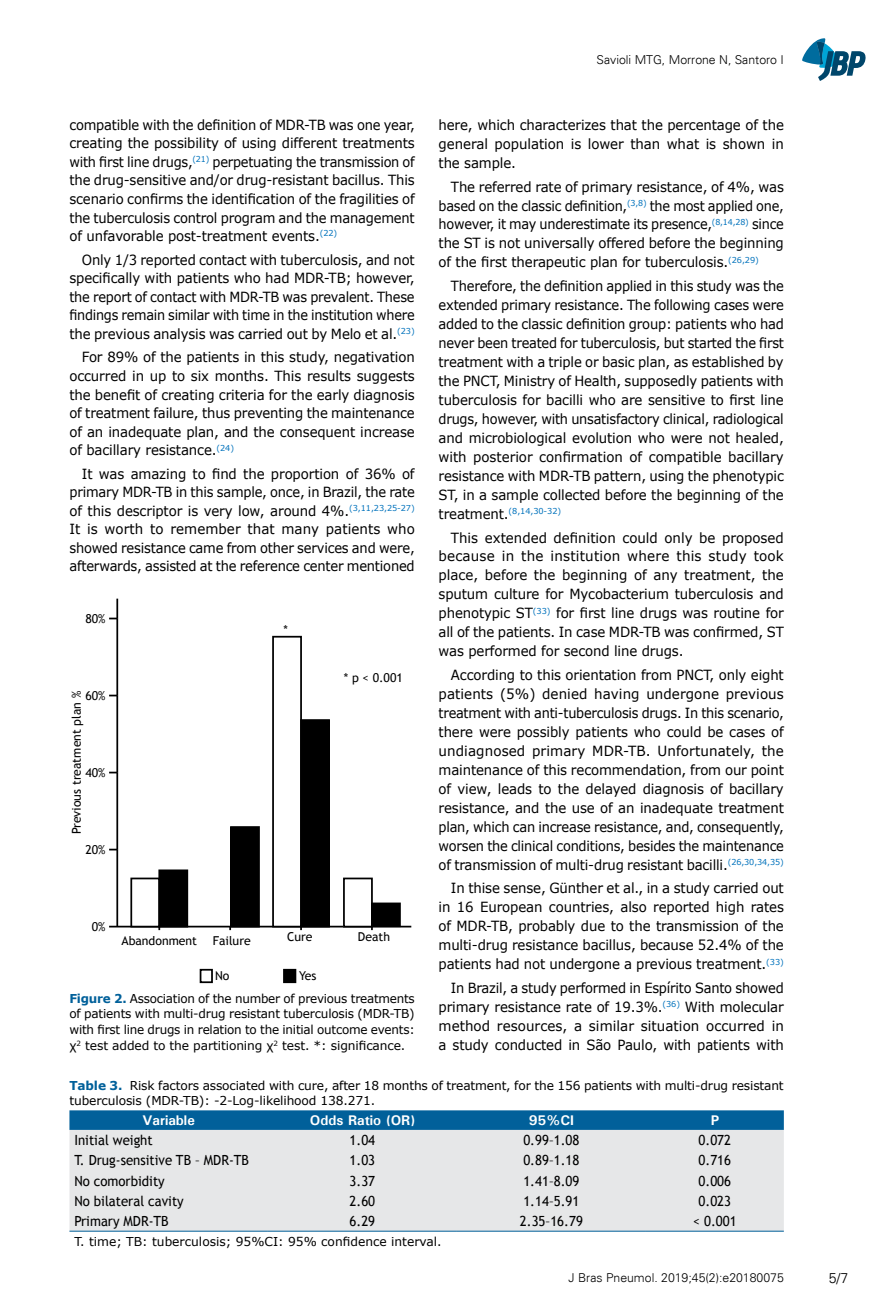
<style>
.page{position:relative;width:893px;height:1315px;background:#fff}
.page>*{position:absolute;margin:0;border:0;box-sizing:border-box;transform-origin:0 0}
.t1{font:14px/18.9px "Verdana";letter-spacing:-.01em;color:#000;text-align:justify;scale:.95 1}
.t2{font:14px/18.9px "Verdana";letter-spacing:-.01em;color:#000;text-align:justify;scale:.93 1}
.t3{font:14px/18.9px "Verdana";letter-spacing:-.01em;color:#000;text-align:justify;scale:.96 1}
.t4{font:14px/18.6px "Verdana";letter-spacing:-.01em;color:#000;text-align:justify;scale:.94 1}
.t5{font:14px "Trebuchet MS";color:#000;scale:.94 1}
.t6{font:700 14px "Univers";color:#fff}
.t7{font:300 14px "Univers";color:#000}
.t8{font:12.25px/15.8px "Verdana";letter-spacing:-.01em;color:#000;text-align:justify}
.t9{font:12.25px "Trebuchet MS";color:#000}
.t10{font:300 12.25px "Univers";color:#000}
.t11{font:8.22px "Verdana";color:#0072bc}
.s1{font-size:14px;color:#000}
.s2{font-weight:700;color:#01609a}
</style>
<div class="page">
<svg style="left:802px;top:38px;width:64px;height:43px"></svg>
<hr style="left:116px;top:598px;width:2px;height:328px;background:#000">
<hr style="left:109px;top:925px;width:302px;height:2px;background:#000">
<svg style="left:109px;top:848px;width:8px;height:2px"></svg>
<svg style="left:109px;top:771px;width:8px;height:2px"></svg>
<svg style="left:109px;top:694px;width:8px;height:2px"></svg>
<svg style="left:109px;top:617px;width:8px;height:2px"></svg>
<div style="left:130px;top:877px;width:30px;height:50px;border:2px solid #000"></div>
<div style="left:159px;top:870px;width:28px;height:56px;background:#000"></div>
<div style="left:158px;top:869px;width:30px;height:58px;border:2px solid #000"></div>
<div style="left:272px;top:636px;width:30px;height:291px;border:2px solid #000"></div>
<div style="left:301px;top:720px;width:28px;height:206px;background:#000"></div>
<div style="left:300px;top:719px;width:30px;height:208px;border:2px solid #000"></div>
<div style="left:343px;top:877px;width:30px;height:50px;border:2px solid #000"></div>
<div style="left:372px;top:903px;width:28px;height:23px;background:#000"></div>
<div style="left:371px;top:902px;width:30px;height:25px;border:2px solid #000"></div>
<div style="left:231px;top:827px;width:28px;height:99px;background:#000"></div>
<div style="left:230px;top:826px;width:30px;height:101px;border:2px solid #000"></div>
<div style="left:284px;top:969px;width:11px;height:13px;background:#000"></div>
<div style="left:283px;top:969px;width:13px;height:14px;border:2px solid #000"></div>
<div style="left:200px;top:969px;width:13px;height:14px;border:2px solid #000"></div>
<svg style="left:69px;top:1110px;width:715px;height:20px;background:#07639c"></svg>
<div style="left:69px;top:1130px;width:715px;height:100px;background:#e6e7e8"></div>
<hr style="left:69px;top:1230px;width:199px;height:1px;background:#01609a">
<hr style="left:268px;top:1230px;width:189px;height:1px;background:#01609a">
<hr style="left:457px;top:1230px;width:189px;height:1px;background:#01609a">
<hr style="left:646px;top:1230px;width:138px;height:1px;background:#01609a">
<p class="t10" style="left:597px;top:52px;width:189px">Savioli MTG, Morrone N, Santoro I</p>
<p class="t2" style="left:69px;top:115px;width:373px">compatible with the definition of MDR-TB was one year, creating the possibility of using different treatments with first line drugs,<sup>(21)</sup> perpetuating the transmission of the drug-sensitive and/or drug-resistant bacillus. This scenario confirms the identification of the fragilities of the tuberculosis control program and the management of unfavorable post-treatment events.<sup>(22)</sup></p>
<p class="t4" style="left:69px;top:250px;width:369px;text-indent:12px">Only 1/3 reported contact with tuberculosis, and not specifically with patients who had MDR-TB; however, the report of contact with MDR-TB was prevalent. These findings remain similar with time in the institution where the previous analysis was carried out by Melo et al.<sup>(23)</sup></p>
<p class="t1" style="left:69px;top:348px;width:365px;text-indent:12px">For 89% of the patients in this study, negativation occurred in up to six months. This results suggests the benefit of creating criteria for the early diagnosis of treatment failure, thus preventing the maintenance of an inadequate plan, and the consequent increase of bacillary resistance.<sup>(24)</sup></p>
<p class="t1" style="left:69px;top:464px;width:365px;text-indent:12px">It was amazing to find the proportion of 36% of primary MDR-TB in this sample, once, in Brazil, the rate of this descriptor is very low, around 4%.<sup>(3,11,23,25‑27)<br></sup>It is worth to remember that many patients who showed resistance came from other services and were, afterwards, assisted at the reference center mentioned</p>
<p class="t1" style="left:439px;top:115px;width:365px">here, which characterizes that the percentage of the general population is lower than what is shown in the sample.</p>
<p class="t1" style="left:439px;top:177px;width:365px;text-indent:12px">The referred rate of primary resistance, of 4%, was based on the classic definition,<sup>(3,8)</sup> the most applied one, however, it may underestimate its presence,<sup>(8,14,28)</sup> since the ST is not universally offered before the beginning of the first therapeutic plan for tuberculosis.<sup>(26,29)</sup></p>
<p class="t2" style="left:439px;top:276px;width:373px;text-indent:12px">Therefore, the definition applied in this study was the extended primary resistance. The following cases were added to the classic definition group: patients who had never been treated for tuberculosis, but started the first treatment with a triple or basic plan, as established by the PNCT, Ministry of Health, supposedly patients with tuberculosis for bacilli who are sensitive to first line drugs, however, with unsatisfactory clinical, radiological and microbiological evolution who were not healed, with posterior confirmation of compatible bacillary resistance with MDR-TB pattern, using the phenotypic ST, in a sample collected before the beginning of the</p>
<p class="t11" style="left:439px;top:505px;width:124px"><span class="s1">treatment.</span>(8,14,30-32)</p>
<p class="t3" style="left:439px;top:528px;width:361px;text-indent:12px">This extended definition could only be proposed because in the institution where this study took place, before the beginning of any treatment, the sputum culture for Mycobacterium tuberculosis and phenotypic ST<sup>(33)</sup> for first line drugs was routine for all of the patients. In case MDR-TB was confirmed, ST was performed for second line drugs.</p>
<p class="t1" style="left:439px;top:665px;width:365px;text-indent:12px">According to this orientation from PNCT, only eight patients (5%) denied having undergone previous treatment with anti-tuberculosis drugs. In this scenario, there were possibly patients who could be cases of undiagnosed primary MDR-TB. Unfortunately, the maintenance of this recommendation, from our point of view, leads to the delayed diagnosis of bacillary resistance, and the use of an inadequate treatment plan, which can increase resistance, and, consequently, worsen the clinical conditions, besides the maintenance of transmission of multi-drug resistant bacilli.<sup>(26,30,34,35)</sup></p>
<p class="t1" style="left:439px;top:878px;width:365px;text-indent:12px">In thise sense, Günther et al., in a study carried out in 16 European countries, also reported high rates of MDR-TB, probably due to the transmission of the multi-drug resistance bacillus, because 52.4% of the patients had not undergone a previous treatment.<sup>(33)</sup></p>
<p class="t2" style="left:439px;top:978px;width:373px;text-indent:12px">In Brazil, a study performed in Espírito Santo showed primary resistance rate of 19.3%.<sup>(36)</sup> With molecular method resources, a similar situation occurred in a study conducted in São Paulo, with patients with</p>
<p class="t9" style="left:85px;top:611px;width:22px">80%</p>
<p class="t9" style="left:284px;top:623px;width:6px">*</p>
<p class="t9" style="left:344px;top:670px;width:60px">* p &lt; 0.001</p>
<p class="t9" style="left:85px;top:688px;width:22px">60%</p>
<p class="t9" style="left:69px;top:834px;width:145px;rotate:-90deg">Previous treatment plan %</p>
<p class="t9" style="left:85px;top:765px;width:22px">40%</p>
<p class="t9" style="left:85px;top:842px;width:22px">20%</p>
<p class="t9" style="left:92px;top:919px;width:15px">0%</p>
<p class="t9" style="left:121px;top:933px;width:77px">Abandonment</p>
<p class="t9" style="left:213px;top:933px;width:40px">Failure</p>
<p class="t9" style="left:287px;top:929px;width:27px">Cure</p>
<p class="t9" style="left:358px;top:929px;width:34px">Death</p>
<p class="t9" style="left:215px;top:968px;width:16px">No</p>
<p class="t9" style="left:299px;top:968px;width:19px">Yes</p>
<p class="t8" style="left:69px;top:990px;width:347px"><span class="s2">Figure 2.</span> Association of the number of previous treatments of patients with multi-drug resistant tuberculosis (MDR-TB) with first line drugs in relation to the initial outcome events: χ<sup>2</sup> test added to the partitioning χ<sup>2</sup> test. *: significance.</p>
<p class="t8" style="left:69px;top:1077px;width:716px"><span class="s2">Table 3.</span> Risk factors associated with cure, after 18 months of treatment, for the 156 patients with multi-drug resistant tuberculosis (MDR-TB): -2-Log-likelihood 138.271.</p>
<p class="t6" style="left:142px;top:1111px;width:54px">Variable</p>
<p class="t6" style="left:310px;top:1111px;width:107px">Odds Ratio (OR)</p>
<p class="t6" style="left:529px;top:1111px;width:47px">95%CI</p>
<p class="t6" style="left:711px;top:1111px;width:10px">P</p>
<p class="t5" style="left:74px;top:1132px;width:85px">Initial weight</p>
<p class="t5" style="left:350px;top:1132px;width:29px">1.04</p>
<p class="t5" style="left:523px;top:1132px;width:61px">0.99–1.08</p>
<p class="t5" style="left:699px;top:1132px;width:36px">0.072</p>
<p class="t5" style="left:74px;top:1152px;width:187px">T. Drug-sensitive TB – MDR-TB</p>
<p class="t5" style="left:350px;top:1152px;width:29px">1.03</p>
<p class="t5" style="left:523px;top:1152px;width:61px">0.89–1.18</p>
<p class="t5" style="left:699px;top:1152px;width:36px">0.716</p>
<p class="t5" style="left:74px;top:1172px;width:98px">No comorbidity</p>
<p class="t5" style="left:350px;top:1172px;width:29px">3.37</p>
<p class="t5" style="left:523px;top:1172px;width:61px">1.41–8.09</p>
<p class="t5" style="left:699px;top:1172px;width:36px">0.006</p>
<p class="t5" style="left:74px;top:1192px;width:118px">No bilateral cavity</p>
<p class="t5" style="left:350px;top:1192px;width:29px">2.60</p>
<p class="t5" style="left:523px;top:1192px;width:61px">1.14–5.91</p>
<p class="t5" style="left:699px;top:1192px;width:36px">0.023</p>
<p class="t5" style="left:74px;top:1213px;width:102px">Primary MDR-TB</p>
<p class="t5" style="left:350px;top:1213px;width:29px">6.29</p>
<p class="t5" style="left:520px;top:1213px;width:69px">2.35–16.79</p>
<p class="t5" style="left:693px;top:1213px;width:48px">&lt; 0.001</p>
<p class="t8" style="left:74px;top:1233px;width:369px">T. time; TB: tuberculosis; 95%CI: 95% confidence interval.</p>
<p class="t10" style="left:569px;top:1270px;width:217px">J Bras Pneumol. 2019;45(2):e20180075</p>
<p class="t7" style="left:829px;top:1269px;width:21px">5/7</p>
</div>
